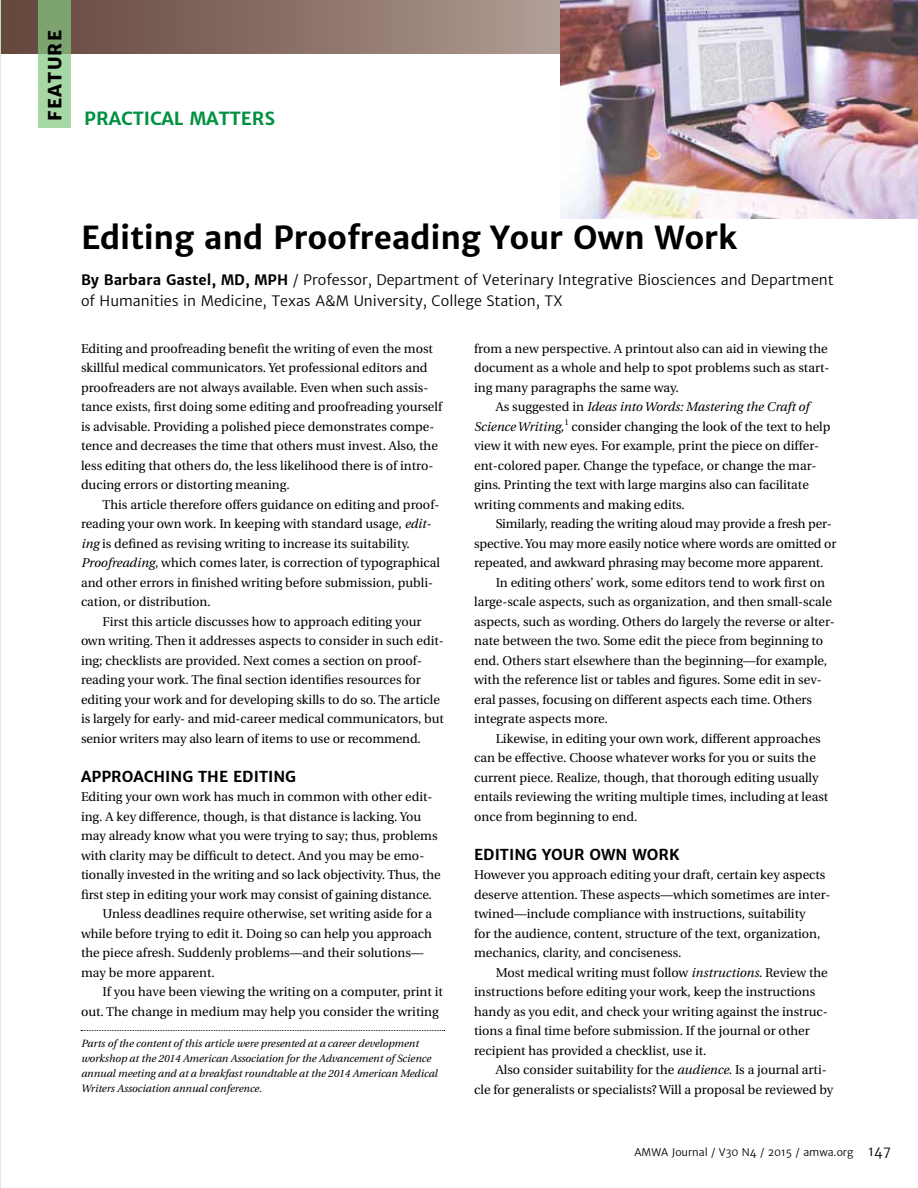
<style>
.page{position:relative;width:918px;height:1188px;background:#fff}
.page>*{position:absolute;margin:0;border:0;box-sizing:border-box;transform-origin:0 0}
.t1{font:700 31.5px "Merriweather Sans";letter-spacing:-.01em;color:#000}
.t2{font:700 18px "Merriweather Sans";color:#009141}
.t3{font:800 18px "Merriweather Sans";letter-spacing:.07em;color:#000}
.t4{font:700 15px "Merriweather Sans";color:#000}
.t5{font:14.25px/21px "Merriweather Sans";color:#000}
.t6{font:12.75px/19.5px "Utopia";color:#000}
.t7{font:italic 12.75px "Utopia";color:#000}
.t8{font:italic 10.5px/15px "Utopia";color:#000}
.t9{font:10.5px "Merriweather Sans";color:#000}
.t10{font:8.25px "Utopia";color:#000}
.s1{font-weight:700}
.s2{font-style:italic}
.s3{font-style:normal}
.s4{font-size:13.5px}
</style>
<div class="page">
<svg style="left:1px;top:0;width:559px;height:54px;background:#8b7268"></svg>
<img style="left:560px;top:0;width:358px;height:218px">
<hr style="left:0;top:0;width:1px;height:1188px;background:#d9e8da">
<svg style="left:81px;top:1030px;width:364px;height:1px"></svg>
<svg style="left:38px;top:0;width:32px;height:127px;background:#95c18e"></svg>
<h2 class="t3" style="left:44px;top:121px;width:92px;rotate:-90deg">feature</h2>
<h2 class="t2" style="left:84px;top:108px;width:190px">PRACTICAL MATTERS</h2>
<h1 class="t1" style="left:81px;top:218px;width:658px">Editing and Proofreading Your Own Work</h1>
<p class="t5" style="left:81px;top:270px;width:754px"><span class="s1">By Barbara Gastel, MD, MPH</span> / Professor, Department of Veterinary Integrative Biosciences and Department of Humanities in Medicine, Texas A&amp;M University, College Station, TX</p>
<p class="t6" style="left:81px;top:339px;width:363px">Editing and proofreading benefit the writing of even the most skillful medical communicators. Yet professional editors and proofreaders are not always available. Even when such assis&shy;tance exists, first doing some editing and proofreading yourself is advisable. Providing a polished piece demonstrates compe&shy;tence and decreases the time that others must invest. Also, the less editing that others do, the less likelihood there is of intro&shy;ducing errors or distorting meaning.</p>
<p class="t6" style="left:81px;top:495px;width:361px;text-indent:22px">This article therefore offers guidance on editing and proof&shy;reading your own work. In keeping with standard usage, <span class="s2">edit&shy;ing</span> is defined as revising writing to increase its suitability.<br><span class="s2">Proofreading</span>, which comes later, is correction of typographical and other errors in finished writing before submission, publi&shy;cation, or distribution.</p>
<p class="t6" style="left:81px;top:612px;width:364px;text-indent:22px">First this article discusses how to approach editing your own writing. Then it addresses aspects to consider in such edit&shy;ing; checklists are provided. Next comes a section on proof&shy;reading your work. The final section identifies resources for editing your work and for developing skills to do so. The article is largely for early- and mid-career medical communicators, but senior writers may also learn of items to use or recommend.</p>
<p class="t4" style="left:81px;top:767px;width:74px">APPROACHING</p>
<p class="t4" style="left:198px;top:767px;width:80px">TH E EDITING</p>
<p class="t6" style="left:81px;top:788px;width:353px">Editing your own work has much in common with other edit-</p>
<p class="t6" style="left:81px;top:807px;width:342px">ing. A key difference, though, is that distance is lacking. You</p>
<p class="t6" style="left:81px;top:827px;width:358px">may already know what you were trying to say; thus, problems</p>
<p class="t6" style="left:81px;top:846px;width:345px">with clarity may be difficult to detect. And you may be emo-</p>
<p class="t6" style="left:81px;top:866px;width:361px">tionally invested in the writing and so lack objectivity. Thus, the</p>
<p class="t6" style="left:81px;top:885px;width:352px">first step in editing your work may consist of gaining distance.</p>
<p class="t6" style="left:103px;top:905px;width:331px">Unless deadlines require otherwise, set writing aside for a</p>
<p class="t6" style="left:81px;top:924px;width:353px">while before trying to edit it. Doing so can help you approach</p>
<p class="t6" style="left:81px;top:944px;width:344px">the piece afresh. Suddenly problems—and their solutions—</p>
<p class="t6" style="left:81px;top:963px;width:135px">may be more apparent.</p>
<p class="t6" style="left:103px;top:983px;width:342px">If you have been viewing the writing on a computer, print it</p>
<p class="t6" style="left:81px;top:1002px;width:359px">out. The change in medium may help you consider the writing</p>
<p class="t8" style="left:81px;top:1037px;width:358px">Parts of the content of this article were presented at a career development workshop at the 2014 American Association for the Advancement of Science annual meeting and at a breakfast roundtable at the 2014 American Medical Writers Association annual conference.</p>
<p class="t6" style="left:474px;top:339px;width:355px">from a new perspective. A printout also can aid in viewing the</p>
<p class="t6" style="left:474px;top:359px;width:357px">document as a whole and help to spot problems such as start-</p>
<p class="t6" style="left:474px;top:378px;width:206px">ing many paragraphs the same way.</p>
<p class="t7" style="left:496px;top:400px;width:315px"><span class="s3">As suggested in</span> Ideas into Words: Mastering the Craft of</p>
<p class="t7" style="left:474px;top:420px;width:92px">Science Writing<span class="s3">,</span></p>
<p class="t10" style="left:564px;top:417px;width:6px">1</p>
<p class="t6" style="left:474px;top:417px;width:358px;text-indent:97px">consider changing the look of the text to help view it with new eyes. For example, print the piece on differ&shy;ent-colored paper. Change the typeface, or change the mar&shy;gins. Printing the text with large margins also can facilitate writing comments and making edits.</p>
<p class="t6" style="left:474px;top:515px;width:364px;text-indent:22px">Similarly, reading the writing aloud may provide a fresh per&shy;spective. You may more easily notice where words are omitted or repeated, and awkward phrasing may become more apparent.</p>
<p class="t6" style="left:474px;top:573px;width:362px;text-indent:22px">In editing others’ work, some editors tend to work first on large-scale aspects, such as organization, and then small-scale aspects, such as wording. Others do largely the reverse or alter&shy;nate between the two. Some edit the piece from beginning to end. Others start elsewhere than the beginning—for example, with the reference list or tables and figures. Some edit in sev&shy;eral passes, focusing on different aspects each time. Others integrate aspects more.</p>
<p class="t6" style="left:474px;top:729px;width:356px;text-indent:22px">Likewise, in editing your own work, different approaches can be effective. Choose whatever works for you or suits the current piece. Realize, though, that thorough editing usually entails reviewing the writing multiple times, including at least once from beginning to end.</p>
<p class="t4" style="left:474px;top:845px;width:45px">EDITING</p>
<p class="t4" style="left:542px;top:845px;width:139px">YOUR OWN WORK</p>
<p class="t6" style="left:474px;top:866px;width:358px">However you approach editing your draft, certain key aspects deserve attention. These aspects—which sometimes are inter&shy;twined—include compliance with instructions, suitability<br>for the audience, content, structure of the text, organization, mechanics, clarity, and conciseness.</p>
<p class="t6" style="left:474px;top:963px;width:355px;text-indent:22px">Most medical writing must follow <span class="s2">instructions</span>. Review the instructions before editing your work, keep the instructions handy as you edit, and check your writing against the instruc&shy;tions a final time before submission. If the journal or other recipient has provided a checklist, use it.</p>
<p class="t6" style="left:474px;top:1061px;width:361px;text-indent:22px">Also consider suitability for the <span class="s2">audience</span>. Is a journal arti&shy;cle for generalists or specialists? Will a proposal be reviewed by</p>
<p class="t9" style="left:635px;top:1146px;width:258px">AMWA Journal / V30 N4 / 2015 / amwa.org <span class="s4">147</span></p>
</div>
